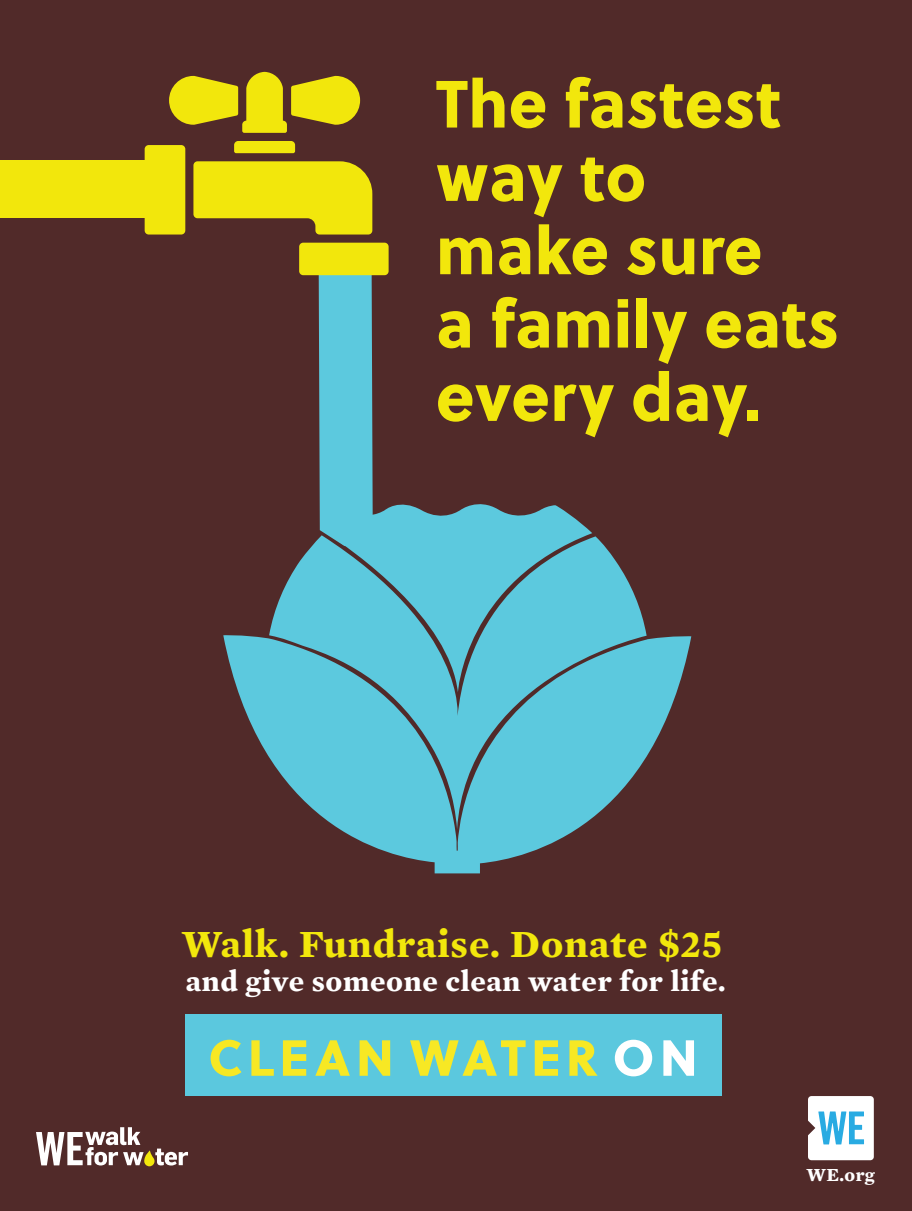
<style>
.page{position:relative;width:912px;height:1211px;background:#512a29}
.page>*{position:absolute;margin:0;border:0;box-sizing:border-box;transform-origin:0 0}
.t1{font:66.5px/73.3px "Soleil Xb";letter-spacing:.01em;color:#f2e70c;scale:.96 1}
.t2{font:50.7px "Soleil Xb";letter-spacing:.105em;color:#f7e824}
.t3{font:700 39.2px "Mercury Text G3";letter-spacing:.025em;color:#f2e70c}
.t4{font:700 29.8px "Mercury Text G3";letter-spacing:.02em;color:#fff}
.t5{font:700 18.8px "Mercury Text G3";color:#fff}
.s1{color:#fff}
</style>
<div class="page">
<div style="left:185px;top:1014px;width:536px;height:82px;background:#5bc8de"></div>
<svg style="left:223px;top:635px;width:468px;height:238px"></svg>
<svg style="left:373px;top:504px;width:219px;height:31px;fill:#5cc9de"></svg>
<svg style="left:269px;top:535px;width:378px;height:294px;background:#5ab5c8"></svg>
<div style="left:319px;top:275px;width:54px;height:271px;background:#5cc9de"></div>
<svg style="left:234px;top:141px;width:61px;height:12px"></svg>
<svg style="left:193px;top:161px;width:179px;height:73px"></svg>
<svg style="left:169px;top:72px;width:191px;height:61px"></svg>
<div style="left:299px;top:243px;width:90px;height:32px;background:#f2e70c;border-radius:4px"></div>
<div style="left:145px;top:145px;width:40px;height:89px;background:#f2e70c;border-radius:4px"></div>
<div style="left:0;top:160px;width:161px;height:58px;background:#f2e70c"></div>
<svg style="left:808px;top:1096px;width:66px;height:64px;background:#cfe9f4"></svg>
<svg style="left:36px;top:1127px;width:152px;height:39px"></svg>
<p class="t1" style="left:436px;top:63px;width:421px">The fastest way to<br>make sure<br>a family eats every day.</p>
<p class="t3" style="left:182px;top:919px;width:542px">Walk. Fundraise. Donate $25</p>
<p class="t4" style="left:186px;top:962px;width:541px">and give someone clean water for life.</p>
<p class="t2" style="left:208px;top:1017px;width:491px">CLEAN WATER <span class="s1">ON</span></p>
<p class="t5" style="left:806px;top:1163px;width:70px">WE.org</p>
</div>
